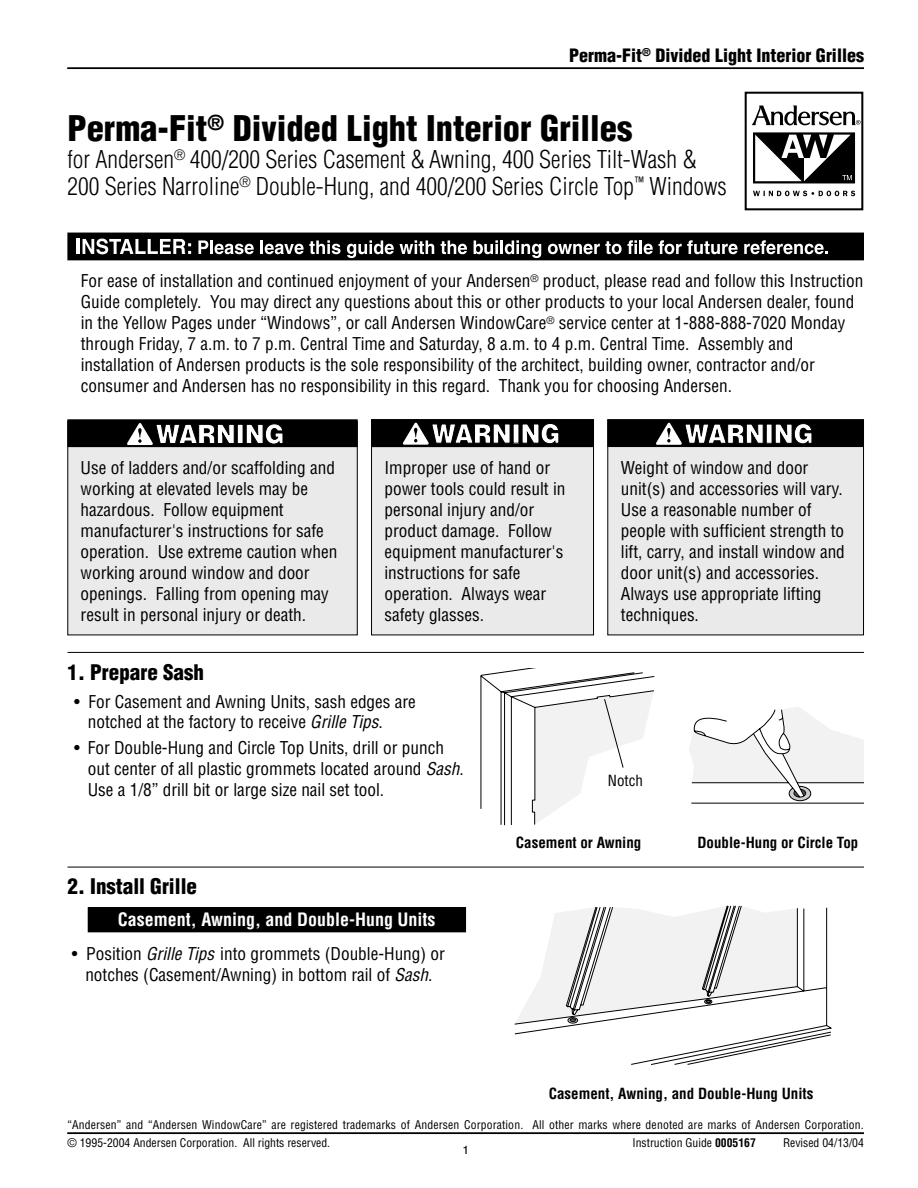
<style>
.page{position:relative;width:918px;height:1188px;background:#fff}
.page>*{position:absolute;margin:0;border:0;box-sizing:border-box;transform-origin:0 0}
.t1{font:900 condensed 34.5px "Helvetica";color:#000}
.t2{font:300 condensed 24px/27px "Helvetica";color:#000}
.t3{font:900 condensed 21px "Helvetica";color:#000}
.t4{font:900 condensed 18px "Helvetica";color:#000}
.t5{font:700 condensed 18px "Helvetica";color:#fff}
.t6{font:condensed 17.25px/21px "Helvetica";color:#000}
.t7{font:700 condensed 15px "Helvetica";color:#000}
.t8{font:condensed 15px "Helvetica";color:#000}
.t9{font:12px "Helvetica";color:#000}
.t10{font:condensed 11.7px/18px "Helvetica";letter-spacing:.015em;color:#000}
.s1{font-style:italic}
.s2{font-weight:700}
</style>
<div class="page">
<svg style="left:745px;top:92px;width:118px;height:118px"></svg>
<hr style="left:67px;top:1133px;width:797px;height:1px;background:#000">
<hr style="left:67px;top:68px;width:797px;height:1px;background:#000">
<div style="left:68px;top:421px;width:289px;height:214px;background:#eaeaea"></div>
<div style="left:608px;top:420px;width:256px;height:215px;background:#eaeaea"></div>
<div style="left:607px;top:419px;width:257px;height:216px;border:1px solid #000"></div>
<div style="left:372px;top:420px;width:222px;height:215px;background:#eaeaea"></div>
<div style="left:371px;top:419px;width:223px;height:216px;border:1px solid #000"></div>
<div style="left:608px;top:420px;width:255px;height:26px;background:#000"></div>
<div style="left:607px;top:420px;width:257px;height:27px;border:2px solid #000"></div>
<div style="left:68px;top:420px;width:289px;height:26px;background:#000"></div>
<div style="left:67px;top:419px;width:291px;height:28px;border:2px solid #000"></div>
<div style="left:372px;top:420px;width:221px;height:26px;background:#000"></div>
<div style="left:371px;top:419px;width:223px;height:28px;border:2px solid #000"></div>
<svg style="left:127px;top:423px;width:108px;height:22px"></svg>
<div style="left:237px;top:424px;width:6px;height:20px;background:#fff"></div>
<div style="left:237px;top:424px;width:6px;height:20px;border:1px solid #000"></div>
<svg style="left:246px;top:423px;width:37px;height:21px"></svg>
<svg style="left:403px;top:423px;width:107px;height:22px"></svg>
<div style="left:513px;top:424px;width:6px;height:19px;background:#fff"></div>
<svg style="left:522px;top:423px;width:37px;height:21px"></svg>
<svg style="left:656px;top:423px;width:108px;height:22px"></svg>
<div style="left:766px;top:424px;width:6px;height:19px;background:#fff"></div>
<div style="left:766px;top:424px;width:6px;height:20px;border:1px solid #000"></div>
<svg style="left:775px;top:423px;width:37px;height:21px"></svg>
<div style="left:68px;top:233px;width:795px;height:27px;background:#000"></div>
<hr style="left:77px;top:239px;width:3px;height:15px;background:#fff">
<svg style="left:83px;top:239px;width:108px;height:15px"></svg>
<svg style="left:198px;top:240px;width:10px;height:14px"></svg>
<hr style="left:210px;top:240px;width:3px;height:14px;background:#fff">
<svg style="left:215px;top:244px;width:39px;height:10px"></svg>
<hr style="left:260px;top:240px;width:3px;height:14px;background:#fff">
<svg style="left:265px;top:240px;width:76px;height:14px"></svg>
<svg style="left:347px;top:240px;width:47px;height:18px"></svg>
<svg style="left:400px;top:240px;width:34px;height:14px"></svg>
<svg style="left:441px;top:240px;width:26px;height:14px"></svg>
<svg style="left:474px;top:240px;width:24px;height:14px"></svg>
<hr style="left:500px;top:240px;width:3px;height:14px;background:#fff">
<svg style="left:505px;top:240px;width:36px;height:18px"></svg>
<svg style="left:548px;top:240px;width:89px;height:14px"></svg>
<hr style="left:639px;top:240px;width:3px;height:14px;background:#fff">
<svg style="left:644px;top:240px;width:94px;height:14px"></svg>
<svg style="left:744px;top:240px;width:84px;height:14px"></svg>
<svg style="left:689px;top:707px;width:175px;height:97px"></svg>
<svg style="left:514px;top:905px;width:318px;height:160px"></svg>
<hr style="left:68px;top:652px;width:796px;height:1px;background:#000">
<svg style="left:480px;top:668px;width:175px;height:158px"></svg>
<div style="left:88px;top:908px;width:378px;height:24px;background:#000"></div>
<div style="left:88px;top:907px;width:378px;height:25px;border:1px solid #000"></div>
<hr style="left:68px;top:867px;width:796px;height:1px;background:#000">
<hr style="left:68px;top:67px;width:796px;height:2px;background:#000">
<hr style="left:68px;top:1132px;width:796px;height:2px;background:#000">
<p class="t4" style="left:569px;top:44px;width:296px">Perma-Fit<sup>®</sup> Divided Light Interior Grilles</p>
<h1 class="t1" style="left:68px;top:107px;width:566px">Perma-Fit<sup>®</sup> Divided Light Interior Grilles</h1>
<h2 class="t2" style="left:68px;top:146px;width:661px">for Andersen<sup>®</sup> 400/200 Series Casement &amp; Awning, 400 Series Tilt-Wash &amp;<br>200 Series Narroline<sup>®</sup> Double-Hung, and 400/200 Series Circle Top<sup>™</sup> Windows</h2>
<p class="t6" style="left:81px;top:270px;width:784px">For ease of installation and continued enjoyment of your Andersen<sup>®</sup> product, please read and follow this Instruction Guide completely. You may direct any questions about this or other products to your local Andersen dealer, found in the Yellow Pages under “Windows”, or call Andersen WindowCare<sup>®</sup> service center at 1-888-888-7020 Monday through Friday, 7 a.m. to 7 p.m. Central Time and Saturday, 8 a.m. to 4 p.m. Central Time. Assembly and installation of Andersen products is the sole responsibility of the architect, building owner, contractor and/or consumer and Andersen has no responsibility in this regard. Thank you for choosing Andersen.</p>
<p class="t6" style="left:81px;top:457px;width:258px">Use of ladders and/or scaffolding and working at elevated levels may be hazardous. Follow equipment manufacturer's instructions for safe operation. Use extreme caution when working around window and door openings. Falling from opening may result in personal injury or death.</p>
<p class="t6" style="left:384px;top:457px;width:183px">Improper use of hand or power tools could result in personal injury and/or product damage. Follow equipment manufacturer's instructions for safe operation. Always wear safety glasses.</p>
<p class="t3" style="left:68px;top:659px;width:138px">1. Prepare Sash</p>
<p class="t6" style="left:88px;top:691px;width:330px;text-indent:-14px">• For Casement and Awning Units, sash edges are notched at the factory to receive <span class="s1">Grille Tips</span>.</p>
<p class="t6" style="left:88px;top:738px;width:378px;text-indent:-14px">• For Double-Hung and Circle Top Units, drill or punch out center of all plastic grommets located around <span class="s1">Sash</span>.<br>Use a 1/8” drill bit or large size nail set tool.</p>
<p class="t6" style="left:621px;top:457px;width:226px">Weight of window and door unit(s) and accessories will vary.<br>Use a reasonable number of people with sufficient strength to lift, carry, and install window and door unit(s) and accessories.<br>Always use appropriate lifting techniques.</p>
<p class="t8" style="left:608px;top:771px;width:36px">Notch</p>
<p class="t3" style="left:68px;top:873px;width:131px">2. Install Grille</p>
<p class="t5" style="left:118px;top:908px;width:319px">Casement, Awning, and Double-Hung Units</p>
<p class="t6" style="left:72px;top:944px;width:375px;text-align:center">• Position <span class="s1">Grille Tips</span> into grommets (Double-Hung) or notches (Casement/Awning) in bottom rail of <span class="s1">Sash</span>.</p>
<p class="t7" style="left:516px;top:834px;width:127px">Casement or Awning</p>
<p class="t7" style="left:697px;top:834px;width:162px">Double-Hung or Circle Top</p>
<p class="t7" style="left:549px;top:1085px;width:266px">Casement, Awning, and Double-Hung Units</p>
<p class="t10" style="left:68px;top:1115px;width:798px">“Andersen” and “Andersen WindowCare” are registered trademarks of Andersen Corporation. All other marks where denoted are marks of Andersen Corporation. © 1995-2004 Andersen Corporation. All rights reserved.</p>
<p class="t10" style="left:633px;top:1133px;width:125px">Instruction Guide <span class="s2">0005167</span></p>
<p class="t10" style="left:783px;top:1133px;width:82px">Revised 04/13/04</p>
<p class="t9" style="left:463px;top:1141px;width:8px">1</p>
</div>
